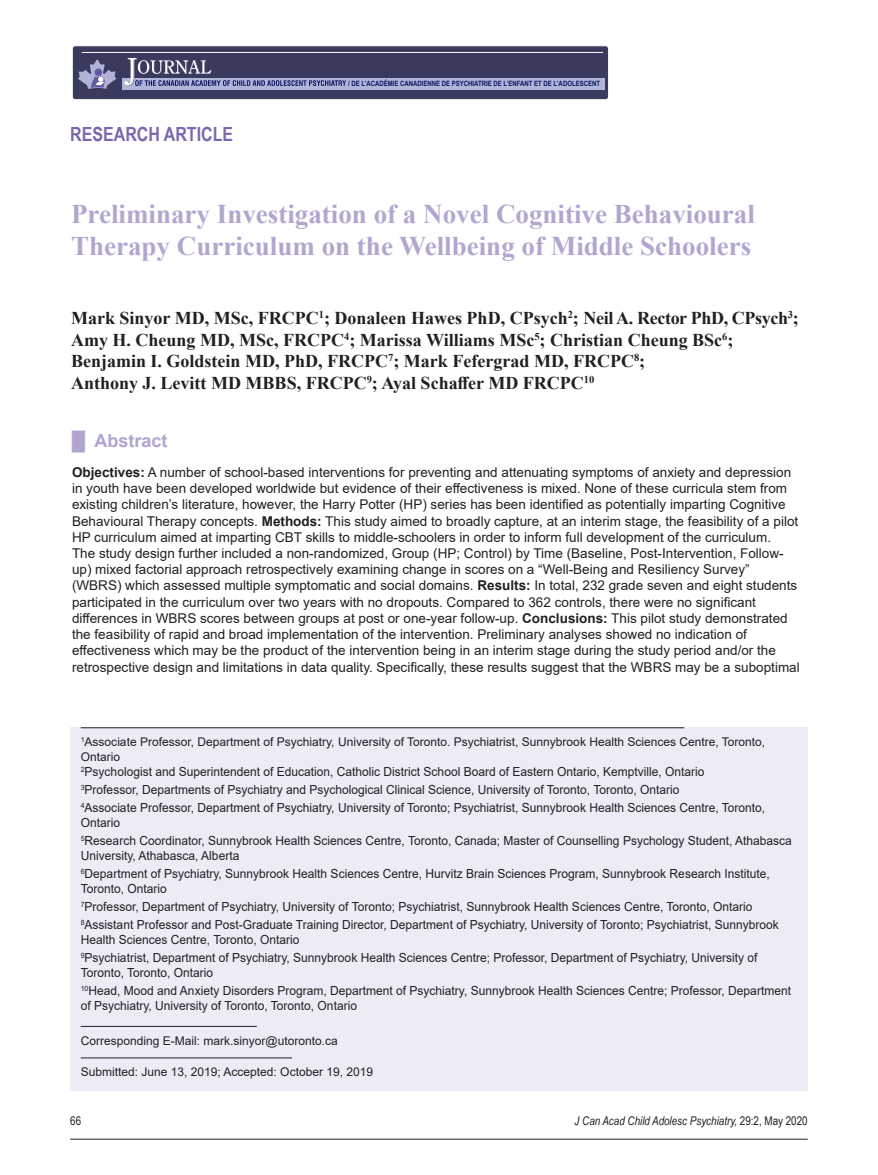
<style>
.page{position:relative;width:878px;height:1175px;background:#fff}
.page>*{position:absolute;margin:0;border:0;box-sizing:border-box;transform-origin:0 0}
.t1{font:700 27px/32.4px "Times New Roman";color:#b2a6d0}
.editorial_head_2{font:700 19.5px "Arial Narrow";color:#7a67ae}
.Authors{font:700 18px/21.6px "Times New Roman";color:#231f20}
.t2{font:700 18px "Arial";color:#b2a6d0}
.abstract{font:13.5px/16.2px "Arial";color:#231f20}
.manuscript_received{font:12.45px/15px "Arial";color:#231f20;scale:.96 1}
.manuscript_received-2{font:12px/15px "Arial";color:#231f20}
.t3{font:italic 12px "Arial Narrow";color:#231f20}
.t4{font:12px "Arial Narrow";color:#231f20}
.t5{font:700 7.35px "Arial Narrow";color:#0b145e}
.s1{font-weight:700}
.s2{font-style:normal}
</style>
<div class="page">
<hr style="left:70px;top:1138px;width:737px;height:1px;background:#231f20">
<div style="left:70px;top:727px;width:737px;height:363px;background:#edebf5"></div>
<hr style="left:81px;top:727px;width:603px;height:1px;background:#231f20">
<hr style="left:81px;top:1026px;width:176px;height:1px;background:#231f20">
<hr style="left:81px;top:1057px;width:211px;height:1px;background:#231f20">
<div style="left:72px;top:46px;width:536px;height:54px;background:#3a3a5f;border-radius:3px"></div>
<div style="left:72px;top:46px;width:536px;height:54px;border:1px solid #fff;border-radius:3px"></div>
<hr style="left:82px;top:52px;width:521px;height:1px;background:#fff">
<div style="left:122px;top:78px;width:482px;height:11px;background:#afb6d9"></div>
<svg style="left:124px;top:58px;width:222px;height:28px"></svg>
<svg style="left:78px;top:59px;width:39px;height:30px"></svg>
<p class="editorial_head_2" style="left:70px;top:120px;width:164px">RESEARCH ARTICLE</p>
<p class="t5" style="left:348px;top:78px;width:253px">/ DE L’ACADÉMIE CANADIENNE DE PSYCHIATRIE DE L’ENFANT ET DE L’ADOLESCENT</p>
<p class="t1" style="left:71px;top:197px;width:685px">Preliminary Investigation of a Novel Cognitive Behavioural<br>Therapy Curriculum on the Wellbeing of Middle Schoolers</p>
<p class="Authors" style="left:71px;top:307px;width:729px">Mark Sinyor MD, MSc, FRCPC<sup>1</sup>; Donaleen Hawes PhD, CPsych<sup>2</sup>; Neil A. Rector PhD, CPsych<sup>3</sup>; Amy H. Cheung MD, MSc, FRCPC<sup>4</sup>; Marissa Williams MSc<sup>5</sup>; Christian Cheung BSc<sup>6</sup>; Benjamin I. Goldstein MD, PhD, FRCPC<sup>7</sup>; Mark Fefergrad MD, FRCPC<sup>8</sup>;<br>Anthony J. Levitt MD MBBS, FRCPC<sup>9</sup>; Ayal Schaffer MD FRCPC<sup>10</sup></p>
<p class="t2" style="left:72px;top:428px;width:97px">█ Abstract</p>
<p class="abstract" style="left:72px;top:464px;width:729px"><span class="s1">Objectives:</span> A number of school-based interventions for preventing and attenuating symptoms of anxiety and depression in youth have been developed worldwide but evidence of their effectiveness is mixed. None of these curricula stem from existing children’s literature, however, the Harry Potter (HP) series has been identified as potentially imparting Cognitive Behavioural Therapy concepts. <span class="s1">Methods:</span> This study aimed to broadly capture, at an interim stage, the feasibility of a pilot HP curriculum aimed at imparting CBT skills to middle-schoolers in order to inform full development of the curriculum.<br>The study design further included a non-randomized, Group (HP; Control) by Time (Baseline, Post-Intervention, Follow&shy;up) mixed factorial approach retrospectively examining change in scores on a “Well-Being and Resiliency Survey” (WBRS) which assessed multiple symptomatic and social domains. <span class="s1">Results:</span> In total, 232 grade seven and eight students participated in the curriculum over two years with no dropouts. Compared to 362 controls, there were no significant differences in WBRS scores between groups at post or one-year follow-up. <span class="s1">Conclusions:</span> This pilot study demonstrated the feasibility of rapid and broad implementation of the intervention. Preliminary analyses showed no indication of effectiveness which may be the product of the intervention being in an interim stage during the study period and/or the retrospective design and limitations in data quality. Specifically, these results suggest that the WBRS may be a suboptimal</p>
<p class="manuscript_received-2" style="left:81px;top:734px;width:686px"><sup>1</sup>Associate Professor, Department of Psychiatry, University of Toronto. Psychiatrist, Sunnybrook Health Sciences Centre, Toronto,<br>Ontario</p>
<p class="manuscript_received" style="left:81px;top:764px;width:651px"><sup>2</sup>Psychologist and Superintendent of Education, Catholic District School Board of Eastern Ontario, Kemptville, Ontario</p>
<p class="manuscript_received" style="left:81px;top:782px;width:625px"><sup>3</sup>Professor, Departments of Psychiatry and Psychological Clinical Science, University of Toronto, Toronto, Ontario</p>
<p class="manuscript_received" style="left:81px;top:800px;width:714px"><sup>4</sup>Associate Professor, Department of Psychiatry, University of Toronto; Psychiatrist, Sunnybrook Health Sciences Centre, Toronto,<br>Ontario</p>
<p class="manuscript_received" style="left:81px;top:833px;width:742px"><sup>5</sup>Research Coordinator, Sunnybrook Health Sciences Centre, Toronto, Canada; Master of Counselling Psychology Student, Athabasca<br>University, Athabasca, Alberta</p>
<p class="manuscript_received" style="left:81px;top:866px;width:719px"><sup>6</sup>Department of Psychiatry, Sunnybrook Health Sciences Centre, Hurvitz Brain Sciences Program, Sunnybrook Research Institute,<br>Toronto, Ontario</p>
<p class="manuscript_received" style="left:81px;top:899px;width:701px"><sup>7</sup>Professor, Department of Psychiatry, University of Toronto; Psychiatrist, Sunnybrook Health Sciences Centre, Toronto, Ontario</p>
<p class="manuscript_received" style="left:81px;top:917px;width:728px"><sup>8</sup>Assistant Professor and Post-Graduate Training Director, Department of Psychiatry, University of Toronto; Psychiatrist, Sunnybrook<br>Health Sciences Centre, Toronto, Ontario</p>
<p class="manuscript_received" style="left:81px;top:950px;width:706px"><sup>9</sup>Psychiatrist, Department of Psychiatry, Sunnybrook Health Sciences Centre; Professor, Department of Psychiatry, University of<br>Toronto, Toronto, Ontario</p>
<p class="manuscript_received" style="left:81px;top:983px;width:741px"><sup>10</sup>Head, Mood and Anxiety Disorders Program, Department of Psychiatry, Sunnybrook Health Sciences Centre; Professor, Department of Psychiatry, University of Toronto, Toronto, Ontario</p>
<p class="manuscript_received-2" style="left:81px;top:1033px;width:258px">Corresponding E-Mail: mark.sinyor@utoronto.ca</p>
<p class="manuscript_received-2" style="left:81px;top:1064px;width:294px">Submitted: June 13, 2019; Accepted: October 19, 2019</p>
<p class="t4" style="left:70px;top:1112px;width:12px">66</p>
<p class="t3" style="left:574px;top:1112px;width:234px">J Can Acad Child Adolesc Psychiatry, <span class="s2">29:2, May 2020</span></p>
</div>
